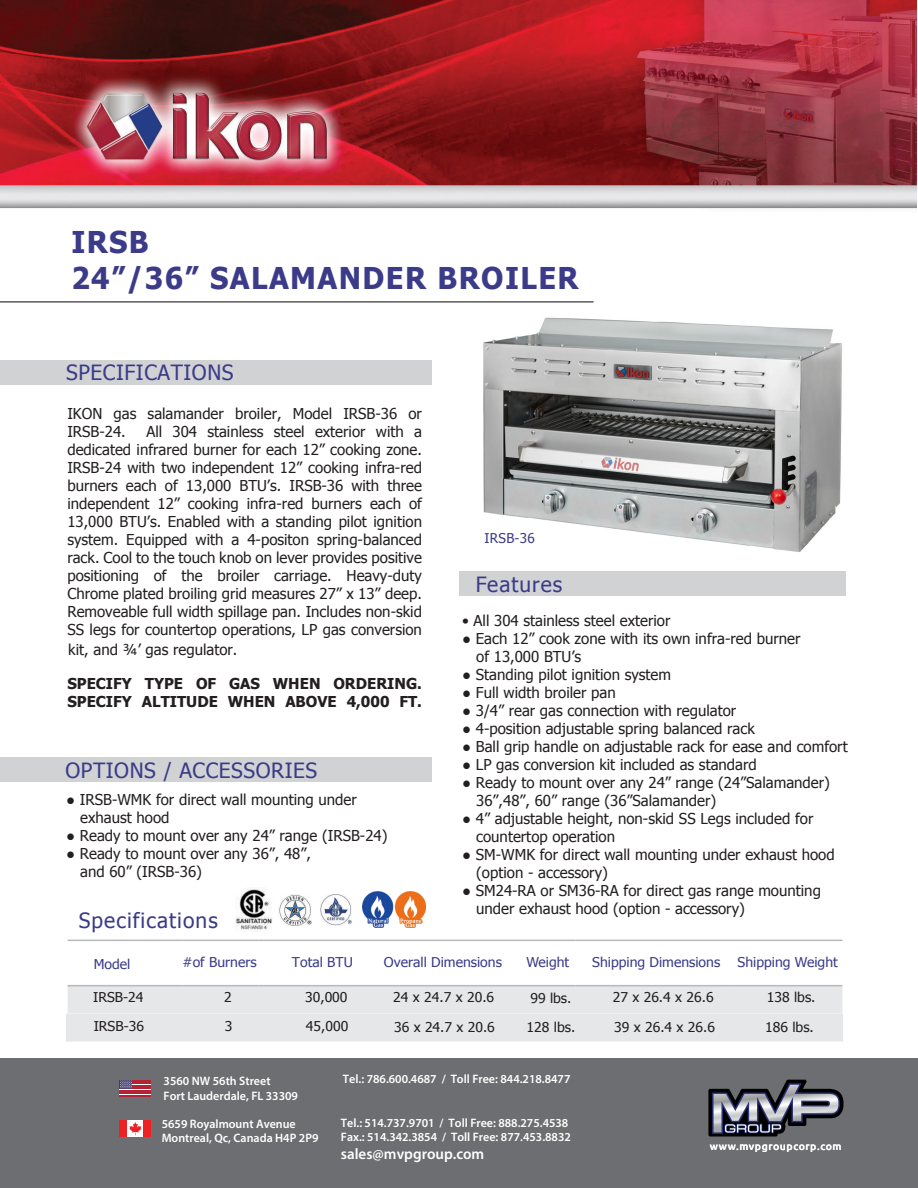
<style>
.page{position:relative;width:918px;height:1188px;background:#fff}
.page>*{position:absolute;margin:0;border:0;box-sizing:border-box;transform-origin:0 0}
.t1{font:700 30px/36px "Tahoma";letter-spacing:.05em;color:#3b3b89}
.t2{font:21px "Tahoma";letter-spacing:.025em;color:#3b3b89}
.t3{font:21px "Tahoma";letter-spacing:.05em;color:#3a3b88}
.t4{font:21px "Tahoma";letter-spacing:.05em;color:#3b3b89}
.t5{font:600 15.3px "Myriad Pro";color:#fff}
.t6{font:15px/18px "Tahoma";color:#231f20}
.t7{font:700 15px/18px "Tahoma";color:#231f20}
.t8{font:13.5px "Tahoma";color:#231f20;scale:1.04 1}
.t9{font:13.5px "Tahoma";color:#3a3b88;scale:1.04 1}
.t10{font:13.5px "Tahoma";letter-spacing:.025em;color:#3b3b89}
.t11{font:600 12.3px/14.4px "Myriad Pro";color:#fff}
.t12{font:500 10.5px "Ubuntu";letter-spacing:.05em;color:#fff}
</style>
<div class="page">
<img style="left:483px;top:317px;width:359px;height:235px">
<div style="left:0;top:1058px;width:918px;height:130px;background:#6d6e71"></div>
<svg style="left:708px;top:1080px;width:136px;height:56px"></svg>
<svg style="left:120px;top:1081px;width:31px;height:14px"></svg>
<hr style="left:120px;top:1080px;width:31px;height:1px;background:#b22435">
<hr style="left:120px;top:1082px;width:31px;height:2px;background:#b22435">
<hr style="left:120px;top:1085px;width:31px;height:1px;background:#b22435">
<hr style="left:120px;top:1088px;width:31px;height:1px;background:#b22435">
<hr style="left:120px;top:1090px;width:31px;height:1px;background:#b22435">
<hr style="left:120px;top:1093px;width:31px;height:1px;background:#b22435">
<hr style="left:120px;top:1095px;width:31px;height:1px;background:#b22435">
<svg style="left:120px;top:1080px;width:12px;height:9px"></svg>
<div style="left:120px;top:1120px;width:31px;height:17px;background:#ed2224"></div>
<div style="left:128px;top:1120px;width:15px;height:17px;background:#fff"></div>
<svg style="left:129px;top:1122px;width:13px;height:13px"></svg>
<hr style="left:0;top:301px;width:594px;height:2px;background:#58595b">
<div style="left:1px;top:360px;width:431px;height:24px;background:#d0d2d3"></div>
<hr style="left:68px;top:985px;width:115px;height:1px;background:#b7b9bb">
<hr style="left:183px;top:985px;width:75px;height:1px;background:#b7b9bb">
<hr style="left:258px;top:985px;width:153px;height:1px;background:#b7b9bb">
<hr style="left:411px;top:985px;width:164px;height:1px;background:#b7b9bb">
<hr style="left:575px;top:985px;width:78px;height:1px;background:#b7b9bb">
<hr style="left:653px;top:985px;width:77px;height:1px;background:#b7b9bb">
<hr style="left:730px;top:985px;width:112px;height:1px;background:#b7b9bb">
<hr style="left:68px;top:940px;width:115px;height:1px;background:#b7b9bb">
<hr style="left:183px;top:940px;width:75px;height:1px;background:#b7b9bb">
<hr style="left:258px;top:940px;width:153px;height:1px;background:#b7b9bb">
<hr style="left:411px;top:940px;width:164px;height:1px;background:#b7b9bb">
<hr style="left:575px;top:940px;width:78px;height:1px;background:#b7b9bb">
<hr style="left:653px;top:940px;width:77px;height:1px;background:#b7b9bb">
<hr style="left:730px;top:940px;width:112px;height:1px;background:#b7b9bb">
<img style="left:0;top:0;width:917px;height:209px">
<img style="left:235px;top:889px;width:37px;height:41px">
<img style="left:279px;top:894px;width:32px;height:31px">
<img style="left:320px;top:894px;width:32px;height:31px">
<img style="left:363px;top:891px;width:63px;height:37px">
<div style="left:66px;top:986px;width:777px;height:56px;background:#e6e7e8"></div>
<div style="left:459px;top:572px;width:387px;height:24px;background:#d0d2d3"></div>
<div style="left:0;top:757px;width:431px;height:25px;background:#d0d2d3"></div>
<h1 class="t1" style="left:71px;top:222px;width:509px">IRSB<br>24”/36” SALAMANDER BROILER</h1>
<h1 class="t1" style="left:69px;top:255px;width:175px">IDD73-4-2</h1>
<h2 class="t2" style="left:66px;top:358px;width:169px">SPECIFICATIONS</h2>
<p class="t6" style="left:67px;top:404px;width:356px">IKON gas salamander broiler, Model IRSB-36 or<br>IRSB-24.</p>
<p class="t6" style="left:67px;top:422px;width:356px;text-align:justify;text-indent:79px">All 304 stainless steel exterior with a dedicated infrared burner for each 12” cooking zone.<br>IRSB-24 with two independent 12” cooking infra-red burners each of 13,000 BTU’s. IRSB-36 with three independent 12” cooking infra-red burners each of 13,000 BTU’s. Enabled with a standing pilot ignition system. Equipped with a 4-positon spring-balanced rack. Cool to the touch knob on lever provides positive positioning of the broiler carriage. Heavy-duty Chrome plated broiling grid measures 27” x 13” deep.<br>Removeable full width spillage pan. Includes non-skid SS legs for countertop operations, LP gas conversion</p>
<p class="t7" style="left:67px;top:674px;width:356px">SPECIFY TYPE OF GAS WHEN ORDERING.<br>SPECIFY ALTITUDE WHEN ABOVE 4,000 FT.</p>
<p class="t6" style="left:68px;top:640px;width:171px">kit, and ¾’ gas regulator.</p>
<h2 class="t2" style="left:66px;top:756px;width:253px">OPTIONS / ACCESSORIES</h2>
<p class="t6" style="left:80px;top:790px;width:278px;text-indent:-14px">● IRSB-WMK for direct wall mounting under exhaust hood</p>
<p class="t6" style="left:66px;top:826px;width:323px">● Ready to mount over any 24” range (IRSB-24)</p>
<p class="t6" style="left:80px;top:844px;width:232px;text-indent:-14px">● Ready to mount over any 36”, 48”, and 60” (IRSB-36)</p>
<h2 class="t3" style="left:79px;top:907px;width:140px">Specifications</h2>
<p class="t10" style="left:484px;top:529px;width:52px">IRSB-36</p>
<h2 class="t4" style="left:476px;top:570px;width:88px">Features</h2>
<p class="t6" style="left:462px;top:611px;width:210px">• All 304 stainless steel exterior</p>
<p class="t6" style="left:476px;top:629px;width:326px;text-indent:-14px">● Each 12” cook zone with its own infra-red burner of 13,000 BTU’s</p>
<p class="t6" style="left:462px;top:665px;width:211px">● Standing pilot ignition system</p>
<p class="t6" style="left:462px;top:683px;width:155px">● Full width broiler pan</p>
<p class="t6" style="left:462px;top:701px;width:276px">● 3/4” rear gas connection with regulator</p>
<p class="t6" style="left:462px;top:719px;width:294px">● 4-position adjustable spring balanced rack</p>
<p class="t6" style="left:462px;top:737px;width:387px">● Ball grip handle on adjustable rack for ease and comfort</p>
<p class="t6" style="left:462px;top:755px;width:296px">● LP gas conversion kit included as standard</p>
<p class="t6" style="left:476px;top:773px;width:355px;text-indent:-14px">● Ready to mount over any 24” range (24”Salamander)<br>36”,48”, 60” range (36”Salamander)</p>
<p class="t6" style="left:476px;top:809px;width:339px;text-indent:-14px">● 4” adjustable height, non-skid SS Legs included for countertop operation</p>
<p class="t6" style="left:476px;top:845px;width:360px;text-indent:-14px">● SM-WMK for direct wall mounting under exhaust hood (option - accessory)</p>
<p class="t6" style="left:476px;top:881px;width:346px;text-indent:-14px">● SM24-RA or SM36-RA for direct gas range mounting under exhaust hood (option - accessory)</p>
<p class="t9" style="left:183px;top:953px;width:73px">#of Burners</p>
<p class="t9" style="left:292px;top:953px;width:60px">Total BTU</p>
<p class="t9" style="left:384px;top:953px;width:115px">Overall Dimensions</p>
<p class="t9" style="left:526px;top:953px;width:43px">Weight</p>
<p class="t9" style="left:94px;top:955px;width:37px">Model</p>
<p class="t9" style="left:592px;top:953px;width:125px">Shipping Dimensions</p>
<p class="t9" style="left:738px;top:953px;width:98px">Shipping Weight</p>
<p class="t8" style="left:93px;top:988px;width:50px">IRSB-24</p>
<p class="t8" style="left:224px;top:988px;width:9px">2</p>
<p class="t8" style="left:305px;top:988px;width:42px">30,000</p>
<p class="t8" style="left:393px;top:988px;width:99px">24 x 24.7 x 20.6</p>
<p class="t8" style="left:530px;top:989px;width:41px">99 lbs.</p>
<p class="t8" style="left:613px;top:988px;width:99px">27 x 26.4 x 26.6</p>
<p class="t8" style="left:767px;top:988px;width:48px">138 lbs.</p>
<p class="t8" style="left:94px;top:1017px;width:50px">IRSB-36</p>
<p class="t8" style="left:225px;top:1017px;width:9px">3</p>
<p class="t8" style="left:306px;top:1017px;width:42px">45,000</p>
<p class="t8" style="left:394px;top:1018px;width:99px">36 x 24.7 x 20.6</p>
<p class="t8" style="left:527px;top:1018px;width:48px">128 lbs.</p>
<p class="t8" style="left:614px;top:1018px;width:99px">39 x 26.4 x 26.6</p>
<p class="t8" style="left:765px;top:1018px;width:48px">186 lbs.</p>
<p class="t11" style="left:164px;top:1074px;width:136px">3560 NW 56th Street<br>Fort Lauderdale, FL 33309</p>
<p class="t11" style="left:162px;top:1116px;width:158px">5659 Royalmount Avenue<br>Montreal, Qc, Canada H4P 2P9</p>
<p class="t11" style="left:343px;top:1072px;width:229px">Tel.: 786.600.4687 / Toll Free: 844.218.8477</p>
<p class="t11" style="left:341px;top:1115px;width:232px">Tel.: 514.737.9701 / Toll Free: 888.275.4538<br>Fax.: 514.342.3854 / Toll Free: 877.453.8832</p>
<p class="t5" style="left:341px;top:1144px;width:145px">sales@mvpgroup.com</p>
<p class="t12" style="left:710px;top:1139px;width:133px">www.mvpgroupcorp.com</p>
</div>
